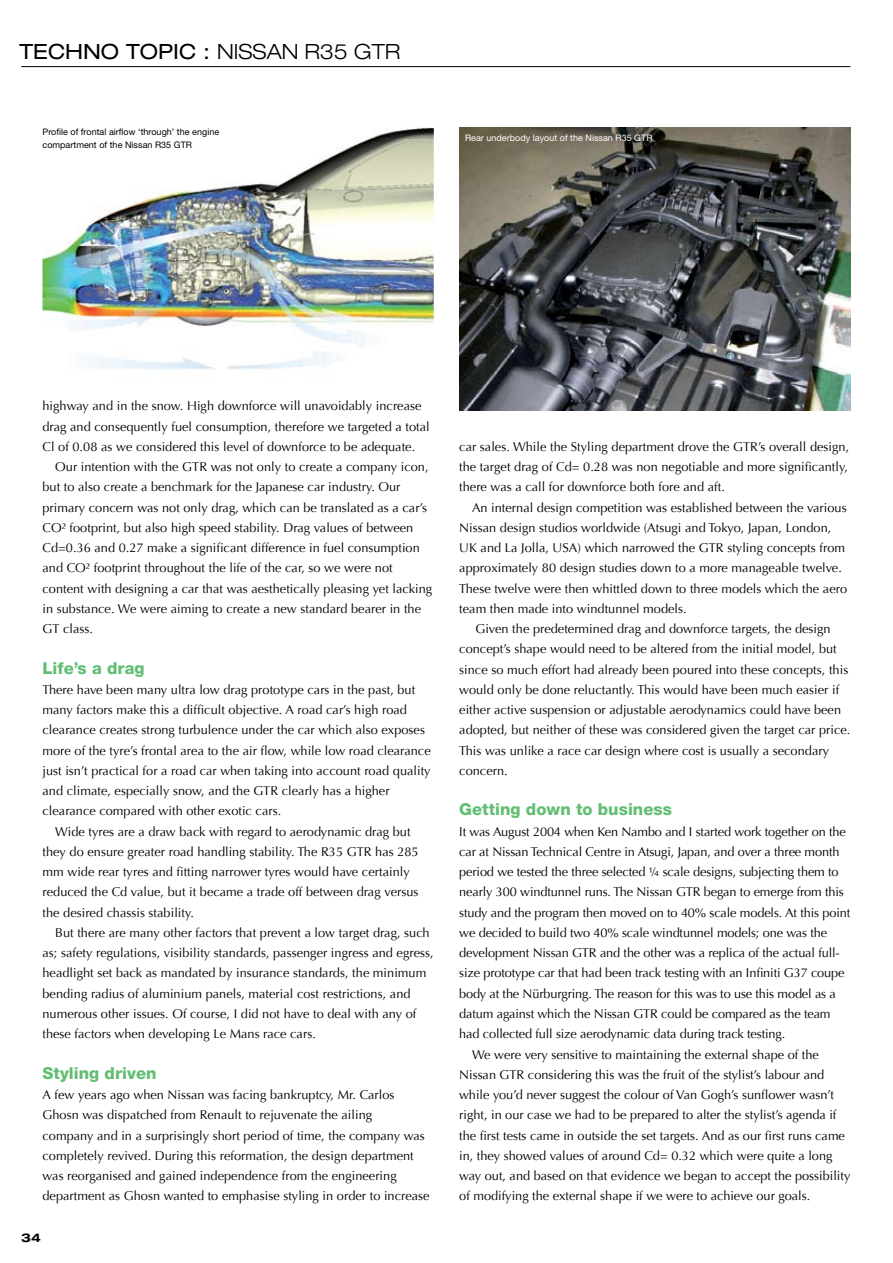
<style>
.page{position:relative;width:893px;height:1263px;background:#fff}
.page>*{position:absolute;margin:0;border:0;box-sizing:border-box;transform-origin:0 0}
.t1{font:expanded 21px "Helvetica Neue";color:#000}
.t2{font:800 16.5px "Helvetica Neue";letter-spacing:.005em;color:#61be73}
.t3{font:12.75px/20.2px "Optima";letter-spacing:.005em;color:#000}
.t4{font:700 expanded 12px "Helvetica Neue";color:#000}
.t5{font:9px/13.5px "Helvetica Neue";letter-spacing:.005em;color:#000}
.t6{font:9px "Helvetica Neue";letter-spacing:.005em;color:#fff}
.s1{font-weight:300}
</style>
<div class="page">
<hr style="left:21px;top:66px;width:829px;height:1px;background:#000">
<img style="left:43px;top:127px;width:391px;height:243px">
<img style="left:459px;top:128px;width:391px;height:282px">
<h1 class="t1" style="left:20px;top:39px;width:382px">TECHNO TOPIC : <span class="s1">NISSAN R35 GTR</span></h1>
<p class="t5" style="left:43px;top:125px;width:178px">Profile of frontal airflow ‘through’ the engine compartment of the Nissan R35 GTR</p>
<p class="t6" style="left:465px;top:132px;width:189px">Rear underbody layout of the Nissan R35 GTR</p>
<p class="t3" style="left:43px;top:396px;width:389px">highway and in the snow. High downforce will unavoidably increase drag and consequently fuel consumption, therefore we targeted a total<br>Cl of 0.08 as we considered this level of downforce to be adequate.</p>
<p class="t3" style="left:43px;top:457px;width:391px;text-indent:13px">Our intention with the GTR was not only to create a company icon, but to also create a benchmark for the Japanese car industry. Our primary concern was not only drag, which can be translated as a car’s CO² footprint, but also high speed stability. Drag values of between Cd=0.36 and 0.27 make a significant difference in fuel consumption and CO² footprint throughout the life of the car, so we were not content with designing a car that was aesthetically pleasing yet lacking in substance. We were aiming to create a new standard bearer in the GT class.</p>
<p class="t2" style="left:43px;top:658px;width:104px">Life’s a drag</p>
<p class="t3" style="left:43px;top:680px;width:374px">There have been many ultra low drag prototype cars in the past, but</p>
<p class="t3" style="left:43px;top:700px;width:366px">many factors make this a difficult objective. A road car’s high road</p>
<p class="t3" style="left:43px;top:720px;width:384px">clearance creates strong turbulence under the car which also exposes</p>
<p class="t3" style="left:43px;top:740px;width:390px">more of the tyre’s frontal area to the air flow, while low road clearance</p>
<p class="t3" style="left:43px;top:761px;width:390px">just isn’t practical for a road car when taking into account road quality</p>
<p class="t3" style="left:43px;top:781px;width:349px">and climate, especially snow, and the GTR clearly has a higher</p>
<p class="t3" style="left:43px;top:801px;width:240px">clearance compared with other exotic cars.</p>
<p class="t3" style="left:55px;top:821px;width:357px">Wide tyres are a draw back with regard to aerodynamic drag but</p>
<p class="t3" style="left:43px;top:842px;width:378px">they do ensure greater road handling stability. The R35 GTR has 285</p>
<p class="t3" style="left:43px;top:862px;width:369px">mm wide rear tyres and fitting narrower tyres would have certainly</p>
<p class="t3" style="left:43px;top:882px;width:377px">reduced the Cd value, but it became a trade off between drag versus</p>
<p class="t3" style="left:43px;top:902px;width:153px">the desired chassis stability.</p>
<p class="t3" style="left:55px;top:923px;width:376px">But there are many other factors that prevent a low target drag, such</p>
<p class="t3" style="left:43px;top:943px;width:393px">as; safety regulations, visibility standards, passenger ingress and egress,</p>
<p class="t3" style="left:43px;top:963px;width:385px">headlight set back as mandated by insurance standards, the minimum</p>
<p class="t3" style="left:43px;top:983px;width:370px">bending radius of aluminium panels, material cost restrictions, and</p>
<p class="t3" style="left:43px;top:1004px;width:375px">numerous other issues. Of course, I did not have to deal with any of</p>
<p class="t3" style="left:43px;top:1024px;width:275px">these factors when developing Le Mans race cars.</p>
<p class="t2" style="left:43px;top:1063px;width:116px">Styling driven</p>
<p class="t3" style="left:43px;top:1085px;width:389px">A few years ago when Nissan was facing bankruptcy, Mr. Carlos Ghosn was dispatched from Renault to rejuvenate the ailing<br>company and in a surprisingly short period of time, the company was completely revived. During this reformation, the design department was reorganised and gained independence from the engineering department as Ghosn wanted to emphasise styling in order to increase</p>
<p class="t4" style="left:21px;top:1230px;width:21px">34</p>
<p class="t3" style="left:459px;top:437px;width:391px;text-align:justify">car sales. While the Styling department drove the GTR’s overall design, the target drag of Cd= 0.28 was non negotiable and more significantly, there was a call for downforce both fore and aft.</p>
<p class="t3" style="left:459px;top:497px;width:389px;text-indent:13px">An internal design competition was established between the various Nissan design studios worldwide (Atsugi and Tokyo, Japan, London, UK and La Jolla, USA) which narrowed the GTR styling concepts from approximately 80 design studies down to a more manageable twelve.<br>These twelve were then whittled down to three models which the aero team then made into windtunnel models.</p>
<p class="t3" style="left:459px;top:619px;width:393px;text-indent:16px">Given the predetermined drag and downforce targets, the design concept’s shape would need to be altered from the initial model, but since so much effort had already been poured into these concepts, this would only be done reluctantly. This would have been much easier if either active suspension or adjustable aerodynamics could have been adopted, but neither of these was considered given the target car price.<br>This was unlike a race car design where cost is usually a secondary concern.</p>
<p class="t2" style="left:459px;top:800px;width:214px">Getting down to business</p>
<p class="t3" style="left:459px;top:821px;width:388px">It was August 2004 when Ken Nambo and I started work together on the</p>
<p class="t3" style="left:459px;top:842px;width:382px">car at Nissan Technical Centre in Atsugi, Japan, and over a three month</p>
<p class="t3" style="left:459px;top:862px;width:381px">period we tested the three selected ¼ scale designs, subjecting them to</p>
<p class="t3" style="left:459px;top:882px;width:386px">nearly 300 windtunnel runs. The Nissan GTR began to emerge from this</p>
<p class="t3" style="left:459px;top:902px;width:393px">study and the program then moved on to 40% scale models. At this point</p>
<p class="t3" style="left:459px;top:923px;width:369px">we decided to build two 40% scale windtunnel models; one was the</p>
<p class="t3" style="left:459px;top:943px;width:382px">development Nissan GTR and the other was a replica of the actual full-</p>
<p class="t3" style="left:459px;top:963px;width:387px">size prototype car that had been track testing with an Infiniti G37 coupe</p>
<p class="t3" style="left:459px;top:983px;width:378px">body at the Nürburgring. The reason for this was to use this model as a</p>
<p class="t3" style="left:459px;top:1004px;width:373px">datum against which the Nissan GTR could be compared as the team</p>
<p class="t3" style="left:459px;top:1024px;width:327px">had collected full size aerodynamic data during track testing.</p>
<p class="t3" style="left:472px;top:1044px;width:348px">We were very sensitive to maintaining the external shape of the</p>
<p class="t3" style="left:459px;top:1064px;width:366px">Nissan GTR considering this was the fruit of the stylist’s labour and</p>
<p class="t3" style="left:459px;top:1085px;width:376px">while you’d never suggest the colour of Van Gogh’s sunflower wasn’t</p>
<p class="t3" style="left:459px;top:1105px;width:379px">right, in our case we had to be prepared to alter the stylist’s agenda if</p>
<p class="t3" style="left:459px;top:1125px;width:387px">the first tests came in outside the set targets. And as our first runs came</p>
<p class="t3" style="left:459px;top:1145px;width:375px">in, they showed values of around Cd= 0.32 which were quite a long</p>
<p class="t3" style="left:459px;top:1166px;width:393px">way out, and based on that evidence we began to accept the possibility</p>
<p class="t3" style="left:459px;top:1186px;width:353px">of modifying the external shape if we were to achieve our goals.</p>
</div>
